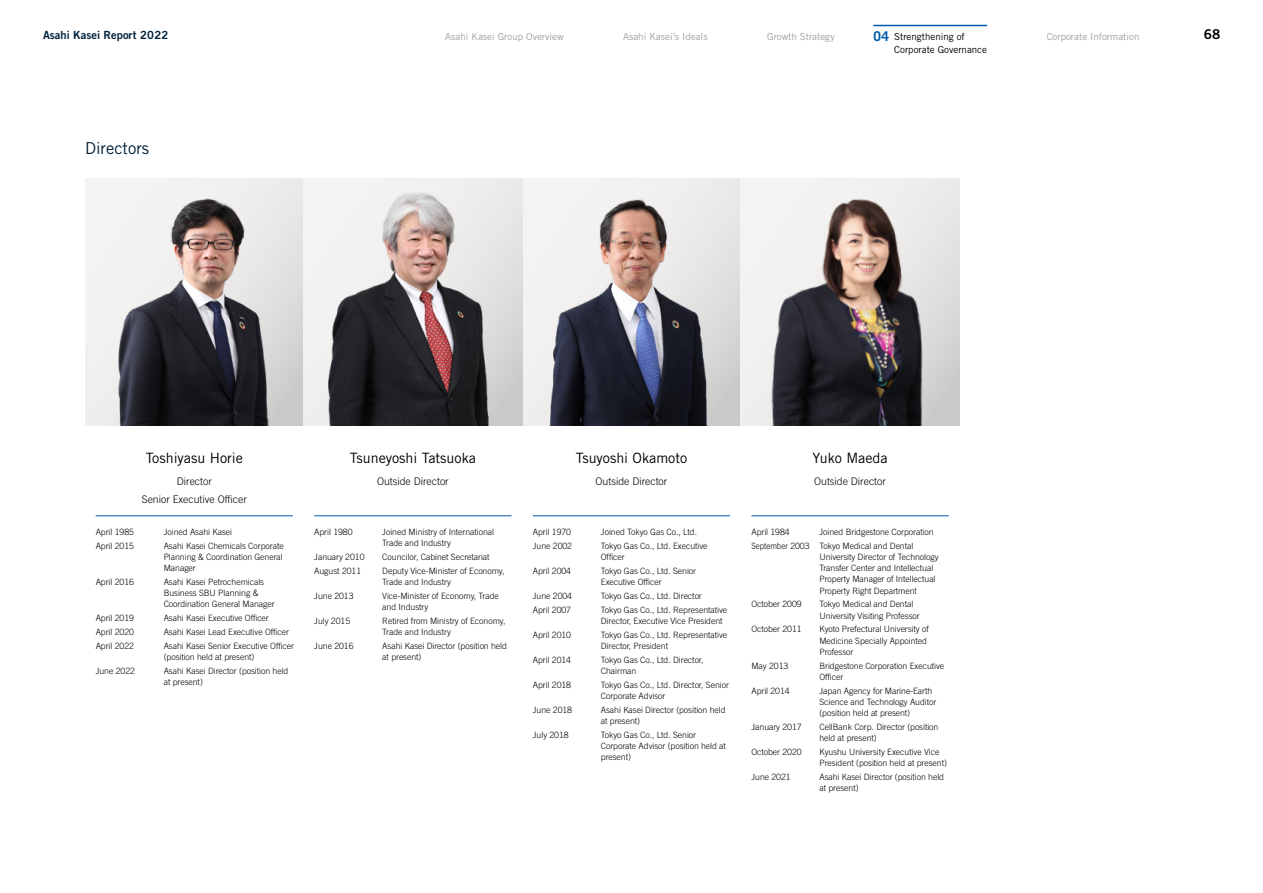
<style>
.page{position:relative;width:1263px;height:893px;background:#fff}
.page>*{position:absolute;margin:0;border:0;box-sizing:border-box;transform-origin:0 0}
.t1{font:16.5px "Trade Gothic LT Std";color:#00223c}
.t2{font:14.25px "Trade Gothic LT Std";color:#000}
.t3{font:13.5px "Trade Gothic LT Std Bd 2";color:#000}
.t4{font:11.25px "Trade Gothic LT Std Bd 2";color:#00223c}
.t5{font:300 10.5px/18px "Trade Gothic LT Std";color:#000;text-align:center}
.t6{font:9.75px "Trade Gothic LT Std";color:#9fa0a0}
.t7{font:9.75px "Trade Gothic LT Std";color:#000}
.t8{font:300 8.7px/11.2px "Trade Gothic LT Std";letter-spacing:-.005em;color:#000}
.s1{font-weight:700;font-size:13.5px;color:#005bac}
</style>
<div class="page">
<hr style="left:96px;top:515px;width:197px;height:1px;background:#005bac">
<hr style="left:314px;top:515px;width:198px;height:1px;background:#005bac">
<hr style="left:533px;top:515px;width:197px;height:1px;background:#005bac">
<hr style="left:751px;top:515px;width:198px;height:1px;background:#005bac">
<hr style="left:873px;top:25px;width:114px;height:1px;background:#005bac">
<svg style="left:741px;top:179px;width:218px;height:246px"></svg>
<svg style="left:304px;top:179px;width:218px;height:246px"></svg>
<img style="left:309px;top:179px;width:198px;height:246px">
<img style="left:522px;top:179px;width:219px;height:246px">
<img style="left:756px;top:179px;width:198px;height:246px">
<img style="left:85px;top:179px;width:219px;height:246px">
<p class="t4" style="left:43px;top:28px;width:127px">Asahi Kasei Report 2022</p>
<p class="t6" style="left:445px;top:31px;width:120px">Asahi Kasei Group Overview</p>
<p class="t6" style="left:623px;top:31px;width:86px">Asahi Kasei’s Ideals</p>
<p class="t6" style="left:767px;top:31px;width:69px">Growth Strategy</p>
<p class="t7" style="left:873px;top:31px;width:93px"><span class="s1">04</span> Strengthening of</p>
<p class="t6" style="left:1046px;top:31px;width:94px">Corporate Information</p>
<h3 class="t3" style="left:1204px;top:26px;width:18px">68</h3>
<p class="t7" style="left:894px;top:44px;width:94px">Corporate Governance</p>
<h1 class="t1" style="left:85px;top:138px;width:66px">Directors</h1>
<h2 class="t2" style="left:146px;top:449px;width:99px">Toshiyasu Horie</h2>
<p class="t5" style="left:142px;top:472px;width:107px">Director<br>Senior Executive Officer</p>
<p class="t8" style="left:96px;top:526px;width:40px">April 1985</p>
<p class="t8" style="left:164px;top:526px;width:70px">Joined Asahi Kasei</p>
<p class="t8" style="left:96px;top:540px;width:40px">April 2015</p>
<p class="t8" style="left:164px;top:540px;width:121px;text-align:justify">Asahi Kasei Chemicals Corporate Planning &amp; Coordination General Manager</p>
<p class="t8" style="left:96px;top:576px;width:40px">April 2016</p>
<p class="t8" style="left:164px;top:576px;width:112px">Asahi Kasei Petrochemicals<br>Business SBU Planning &amp;<br>Coordination General Manager</p>
<p class="t8" style="left:96px;top:612px;width:40px">April 2019</p>
<p class="t8" style="left:164px;top:612px;width:107px">Asahi Kasei Executive Officer</p>
<p class="t8" style="left:96px;top:626px;width:40px">April 2020</p>
<p class="t8" style="left:164px;top:626px;width:127px">Asahi Kasei Lead Executive Officer</p>
<p class="t8" style="left:96px;top:640px;width:40px">April 2022</p>
<p class="t8" style="left:164px;top:640px;width:132px">Asahi Kasei Senior Executive Officer (position held at present)</p>
<p class="t8" style="left:96px;top:665px;width:41px">June 2022</p>
<p class="t8" style="left:164px;top:665px;width:126px">Asahi Kasei Director (position held at present)</p>
<h2 class="t2" style="left:350px;top:449px;width:128px">Tsuneyoshi Tatsuoka</h2>
<p class="t5" style="left:377px;top:472px;width:73px">Outside Director</p>
<p class="t8" style="left:314px;top:526px;width:40px">April 1980</p>
<p class="t8" style="left:382px;top:526px;width:113px">Joined Ministry of International<br>Trade and Industry</p>
<p class="t8" style="left:314px;top:551px;width:52px">January 2010</p>
<p class="t8" style="left:382px;top:551px;width:109px">Councilor, Cabinet Secretariat</p>
<p class="t8" style="left:314px;top:565px;width:48px">August 2011</p>
<p class="t8" style="left:382px;top:565px;width:124px">Deputy Vice-Minister of Economy,<br>Trade and Industry</p>
<p class="t8" style="left:314px;top:590px;width:41px">June 2013</p>
<p class="t8" style="left:382px;top:590px;width:118px">Vice-Minister of Economy, Trade and Industry</p>
<p class="t8" style="left:314px;top:615px;width:37px">July 2015</p>
<p class="t8" style="left:382px;top:615px;width:125px">Retired from Ministry of Economy,<br>Trade and Industry</p>
<p class="t8" style="left:314px;top:640px;width:41px">June 2016</p>
<p class="t8" style="left:382px;top:640px;width:126px">Asahi Kasei Director (position held at present)</p>
<h2 class="t2" style="left:576px;top:449px;width:113px">Tsuyoshi Okamoto</h2>
<p class="t5" style="left:596px;top:472px;width:73px">Outside Director</p>
<p class="t8" style="left:533px;top:526px;width:40px">April 1970</p>
<p class="t8" style="left:601px;top:526px;width:98px">Joined Tokyo Gas Co., Ltd.</p>
<p class="t8" style="left:533px;top:540px;width:41px">June 2002</p>
<p class="t8" style="left:601px;top:540px;width:108px">Tokyo Gas Co., Ltd. Executive<br>Officer</p>
<p class="t8" style="left:533px;top:565px;width:40px">April 2004</p>
<p class="t8" style="left:601px;top:565px;width:97px">Tokyo Gas Co., Ltd. Senior<br>Executive Officer</p>
<p class="t8" style="left:533px;top:590px;width:41px">June 2004</p>
<p class="t8" style="left:601px;top:590px;width:102px">Tokyo Gas Co., Ltd. Director</p>
<p class="t8" style="left:533px;top:604px;width:40px">April 2007</p>
<p class="t8" style="left:601px;top:604px;width:128px">Tokyo Gas Co., Ltd. Representative<br>Director, Executive Vice President</p>
<p class="t8" style="left:533px;top:629px;width:40px">April 2010</p>
<p class="t8" style="left:601px;top:629px;width:128px">Tokyo Gas Co., Ltd. Representative<br>Director, President</p>
<p class="t8" style="left:533px;top:654px;width:40px">April 2014</p>
<p class="t8" style="left:601px;top:654px;width:104px">Tokyo Gas Co., Ltd. Director,<br>Chairman</p>
<p class="t8" style="left:533px;top:679px;width:40px">April 2018</p>
<p class="t8" style="left:601px;top:679px;width:130px">Tokyo Gas Co., Ltd. Director, Senior<br>Corporate Advisor</p>
<p class="t8" style="left:533px;top:704px;width:41px">June 2018</p>
<p class="t8" style="left:601px;top:704px;width:126px">Asahi Kasei Director (position held at present)</p>
<p class="t8" style="left:533px;top:729px;width:37px">July 2018</p>
<p class="t8" style="left:601px;top:729px;width:127px">Tokyo Gas Co., Ltd. Senior<br>Corporate Advisor (position held at present)</p>
<h2 class="t2" style="left:812px;top:449px;width:77px">Yuko Maeda</h2>
<p class="t5" style="left:814px;top:472px;width:73px">Outside Director</p>
<p class="t8" style="left:751px;top:525px;width:184px;line-height:13.8px;text-indent:68px">Joined Bridgestone Corporation<br>September 2003 Tokyo Medical and Dental</p>
<p class="t8" style="left:819px;top:551px;width:121px">University Director of Technology<br>Transfer Center and Intellectual<br>Property Manager of Intellectual<br>Property Right Department</p>
<p class="t8" style="left:751px;top:599px;width:52px">October 2009</p>
<p class="t8" style="left:819px;top:599px;width:102px">Tokyo Medical and Dental<br>University Visiting Professor</p>
<p class="t8" style="left:751px;top:624px;width:52px">October 2011</p>
<p class="t8" style="left:819px;top:624px;width:111px">Kyoto Prefectural University of<br>Medicine Specially Appointed<br>Professor</p>
<p class="t8" style="left:751px;top:660px;width:38px">May 2013</p>
<p class="t8" style="left:819px;top:660px;width:126px">Bridgestone Corporation Executive<br>Officer</p>
<p class="t8" style="left:751px;top:685px;width:40px">April 2014</p>
<p class="t8" style="left:819px;top:685px;width:118px">Japan Agency for Marine-Earth<br>Science and Technology Auditor (position held at present)</p>
<p class="t8" style="left:751px;top:721px;width:52px">January 2017</p>
<p class="t8" style="left:819px;top:721px;width:120px">CellBank Corp. Director (position held at present)</p>
<p class="t8" style="left:751px;top:746px;width:52px">October 2020</p>
<p class="t8" style="left:819px;top:746px;width:129px">Kyushu University Executive Vice<br>President (position held at present)</p>
<p class="t8" style="left:751px;top:771px;width:41px">June 2021</p>
<p class="t8" style="left:819px;top:771px;width:126px">Asahi Kasei Director (position held at present)</p>
<p class="t8" style="left:751px;top:526px;width:40px">April 1984</p>
</div>
